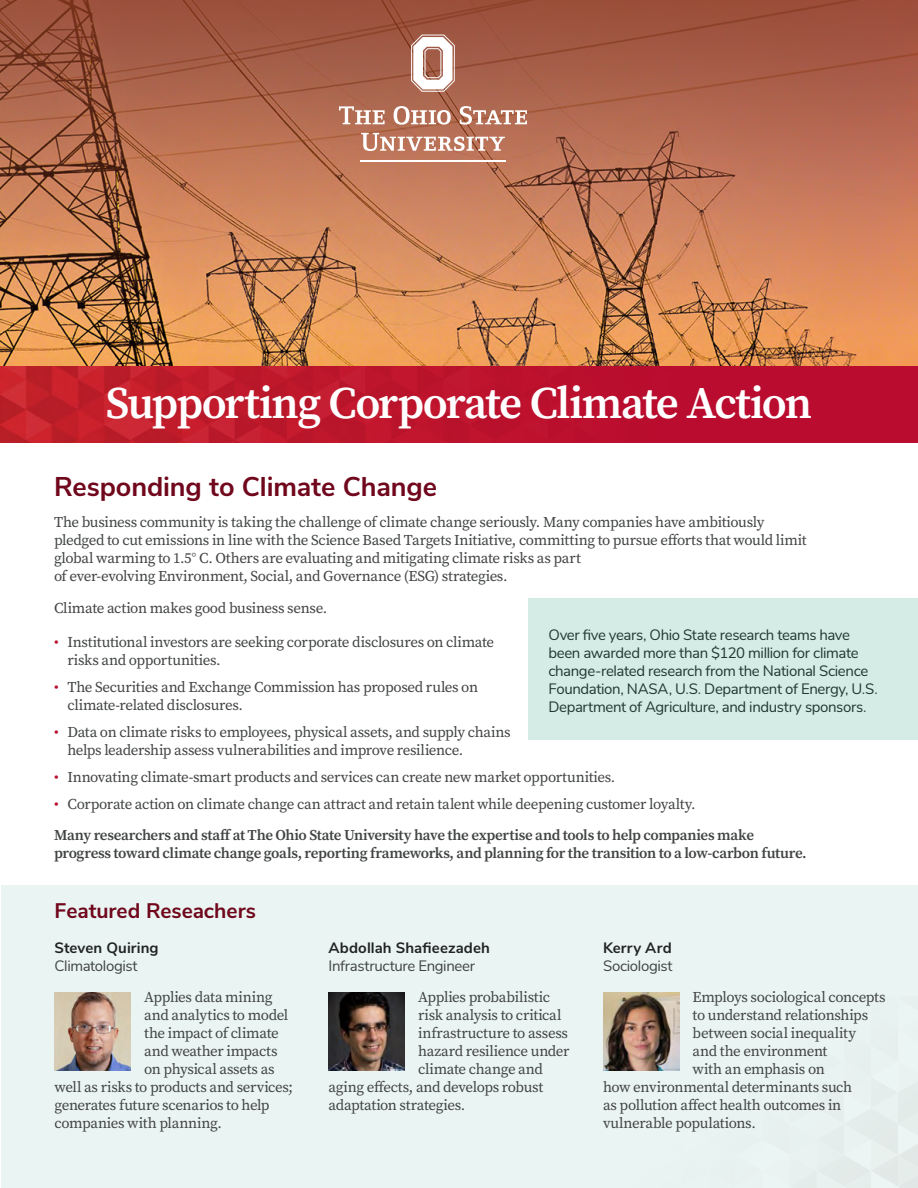
<style>
.page{position:relative;width:918px;height:1188px;background:#fff}
.page>*{position:absolute;margin:0;border:0;box-sizing:border-box;transform-origin:0 0}
.t1{font:600 45px "Buckeye Serif";letter-spacing:-.035em;color:#fff}
.t2{font:700 27px "Buckeye Sans";letter-spacing:-.005em;color:#70071c}
.t3{font:700 21px "Buckeye Sans";color:#70071c}
.Body-NEW{font:15px/18px "Buckeye Serif";letter-spacing:-.025em;color:#414443}
.Body_Sans{font:15px/18px "Buckeye Sans";letter-spacing:-.025em;color:#213833}
.Body-NEW-2{font:600 15px/18px "Buckeye Serif";letter-spacing:-.025em;color:#414443}
.t4{font:15px "Buckeye Sans";letter-spacing:-.025em;color:#414443}
.Name{font:700 15px "Buckeye Sans";letter-spacing:.01em;color:#212325}
.s1{color:#ba0c2f}
</style>
<div class="page">
<div style="left:0;top:365px;width:918px;height:77px;background:#ba0c2f"></div>
<img style="left:0;top:365px;width:702px;height:77px">
<div style="left:1px;top:886px;width:917px;height:302px;background:#eaf5f3"></div>
<img style="left:0;top:337px;width:918px;height:28px">
<svg style="left:0;top:0;width:918px;height:337px;background:#ba7150"></svg>
<div style="left:528px;top:598px;width:390px;height:141px;background:#d4ebe6"></div>
<img style="left:55px;top:992px;width:76px;height:79px">
<img style="left:328px;top:992px;width:77px;height:79px">
<img style="left:603px;top:992px;width:76px;height:5px">
<svg style="left:339px;top:106px;width:46px;height:18px"></svg>
<svg style="left:394px;top:106px;width:57px;height:19px"></svg>
<svg style="left:460px;top:106px;width:67px;height:19px"></svg>
<svg style="left:361px;top:133px;width:144px;height:18px"></svg>
<svg style="left:411px;top:35px;width:44px;height:57px"></svg>
<hr style="left:360px;top:160px;width:146px;height:1px;background:#fff">
<svg style="left:603px;top:997px;width:315px;height:191px"></svg>
<h1 class="t1" style="left:106px;top:372px;width:708px">Supporting Corporate Climate Action</h1>
<h2 class="t2" style="left:54px;top:467px;width:385px">Responding to Climate Change</h2>
<p class="Body-NEW" style="left:54px;top:513px;width:754px">The business community is taking the challenge of climate change seriously. Many companies have ambitiously pledged to cut emissions in line with the Science Based Targets Initiative, committing to pursue efforts that would limit global warming to 1.5° C. Others are evaluating and mitigating climate risks as part<br>of ever-evolving Environment, Social, and Governance (ESG) strategies.</p>
<p class="Body-NEW" style="left:54px;top:599px;width:275px">Climate action makes good business sense.</p>
<p class="Body-NEW" style="left:68px;top:633px;width:428px;text-indent:-14px"><span class="s1">•</span> Institutional investors are seeking corporate disclosures on climate risks and opportunities.</p>
<p class="Body-NEW" style="left:68px;top:678px;width:412px;text-indent:-14px"><span class="s1">•</span> The Securities and Exchange Commission has proposed rules on climate-related disclosures.</p>
<p class="Body-NEW" style="left:68px;top:723px;width:445px;text-indent:-14px"><span class="s1">•</span> Data on climate risks to employees, physical assets, and supply chains helps leadership assess vulnerabilities and improve resilience.</p>
<p class="Body-NEW" style="left:54px;top:768px;width:563px"><span class="s1">•</span> Innovating climate-smart products and services can create new market opportunities.</p>
<p class="Body-NEW" style="left:54px;top:795px;width:643px"><span class="s1">•</span> Corporate action on climate change can attract and retain talent while deepening customer loyalty.</p>
<p class="Body-NEW-2" style="left:54px;top:826px;width:754px">Many researchers and staff at The Ohio State University have the expertise and tools to help companies make progress toward climate change goals, reporting frameworks, and planning for the transition to a low-carbon future.</p>
<p class="Body_Sans" style="left:548px;top:625px;width:331px">Over five years, Ohio State research teams have been awarded more than $120 million for climate change-related research from the National Science Foundation, NASA, U.S. Department of Energy, U.S.<br>Department of Agriculture, and industry sponsors.</p>
<h2 class="t3" style="left:55px;top:895px;width:203px">Featured Reseachers</h2>
<p class="Name" style="left:55px;top:937px;width:106px">Steven Quiring</p>
<p class="t4" style="left:55px;top:955px;width:85px">Climatologist</p>
<p class="Body-NEW" style="left:144px;top:988px;width:130px">Applies data mining</p>
<p class="Body-NEW" style="left:144px;top:1006px;width:146px">and analytics to model</p>
<p class="Body-NEW" style="left:144px;top:1024px;width:136px">the impact of climate</p>
<p class="Body-NEW" style="left:144px;top:1042px;width:135px">and weather impacts</p>
<p class="Body-NEW" style="left:144px;top:1060px;width:132px">on physical assets as</p>
<p class="Body-NEW" style="left:55px;top:1078px;width:240px">well as risks to products and services;</p>
<p class="Body-NEW" style="left:55px;top:1096px;width:217px">generates future scenarios to help</p>
<p class="Body-NEW" style="left:55px;top:1114px;width:169px">companies with planning.</p>
<p class="Name" style="left:328px;top:937px;width:163px">Abdollah Shafieezadeh</p>
<p class="t4" style="left:328px;top:955px;width:148px">Infrastructure Engineer</p>
<p class="Body-NEW" style="left:418px;top:988px;width:134px">Applies probabilistic</p>
<p class="Body-NEW" style="left:418px;top:1006px;width:145px">risk analysis to critical</p>
<p class="Body-NEW" style="left:418px;top:1024px;width:151px">infrastructure to assess</p>
<p class="Body-NEW" style="left:418px;top:1042px;width:153px">hazard resilience under</p>
<p class="Body-NEW" style="left:418px;top:1060px;width:126px">climate change and</p>
<p class="Body-NEW" style="left:328px;top:1078px;width:216px">aging effects, and develops robust</p>
<p class="Body-NEW" style="left:328px;top:1096px;width:138px">adaptation strategies.</p>
<p class="Name" style="left:603px;top:937px;width:70px">Kerry Ard</p>
<p class="t4" style="left:603px;top:955px;width:71px">Sociologist</p>
<p class="Body-NEW" style="left:693px;top:988px;width:195px">Employs sociological concepts</p>
<p class="Body-NEW" style="left:693px;top:1006px;width:177px">to understand relationships</p>
<p class="Body-NEW" style="left:693px;top:1024px;width:165px">between social inequality</p>
<p class="Body-NEW" style="left:693px;top:1042px;width:136px">and the environment</p>
<p class="Body-NEW" style="left:693px;top:1060px;width:134px">with an emphasis on</p>
<p class="Body-NEW" style="left:603px;top:1078px;width:251px">how environmental determinants such</p>
<p class="Body-NEW" style="left:603px;top:1096px;width:240px">as pollution affect health outcomes in</p>
<p class="Body-NEW" style="left:603px;top:1114px;width:154px">vulnerable populations.</p>
</div>
